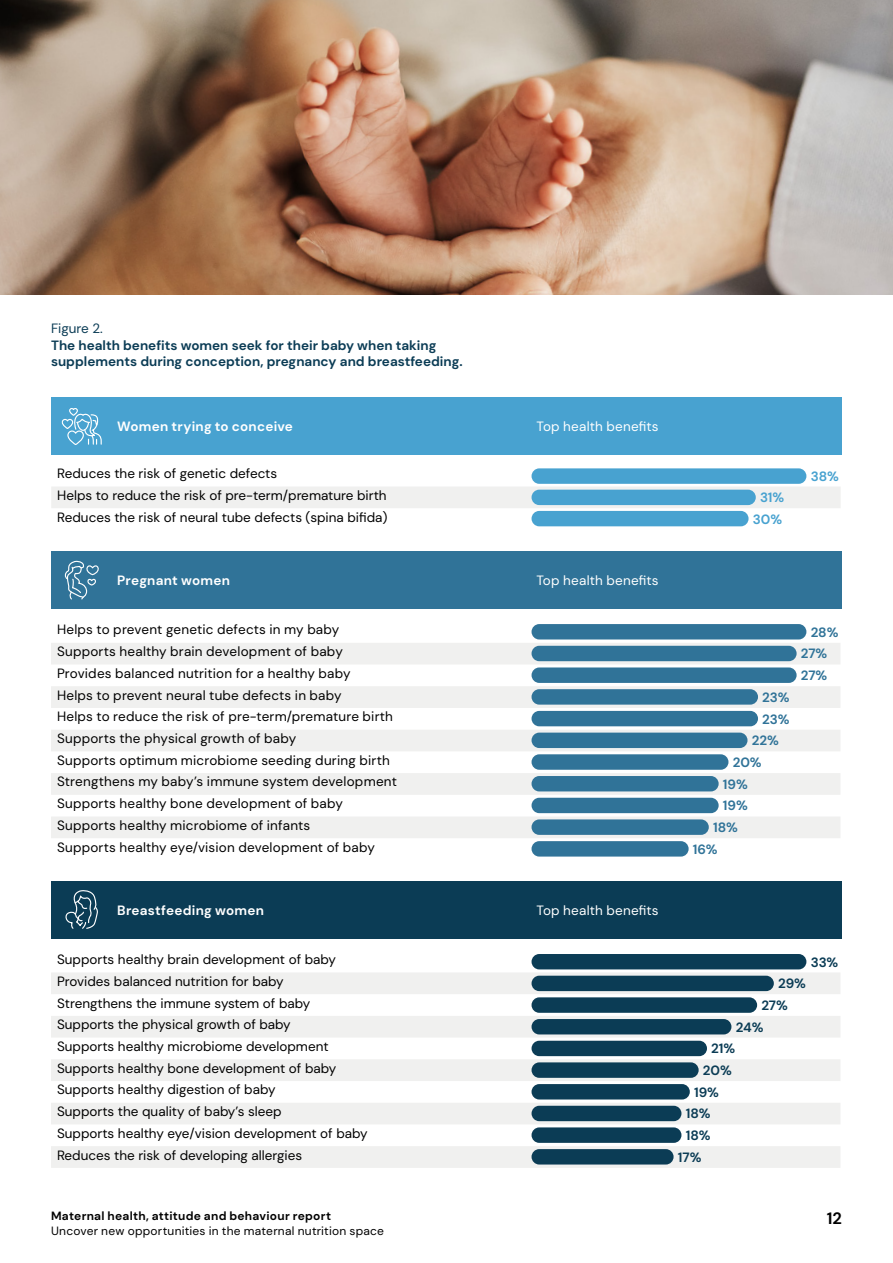
<style>
.page{position:relative;width:893px;height:1263px;background:#fff}
.page>*{position:absolute;margin:0;border:0;box-sizing:border-box;transform-origin:0 0}
.t1{font:700 16.5px "DM Sans";color:#000}
.t2{font:13.5px/21.8px "DM Sans";color:#000}
.t3{font:700 13.5px/16.5px "DM Sans";color:#0b3c55}
.t4{font:700 13.5px "DM Sans";letter-spacing:.02em;color:#fff}
.t5{font:13.5px "DM Sans";letter-spacing:.015em;color:#fff}
.t6{font:700 13.5px "DM Sans";color:#307398}
.t7{font:700 13.5px/21.3px "DM Sans";color:#48a2d0;text-align:center}
.t8{font:13.5px "DM Sans";color:#0b3c55}
.t9{font:12px "DM Sans";letter-spacing:.02em;color:#000}
.t10{font:700 12px "DM Sans";letter-spacing:.025em;color:#000}
</style>
<div class="page">
<img style="left:0;top:0;width:893px;height:295px">
<svg style="left:535px;top:469px;width:272px;height:58px"></svg>
<div style="left:51px;top:486px;width:790px;height:22px;background:#f0f0ef"></div>
<svg style="left:51px;top:643px;width:789px;height:195px;fill:#f0f0ef"></svg>
<svg style="left:51px;top:973px;width:789px;height:195px;fill:#f0f0ef"></svg>
<div style="left:51px;top:398px;width:791px;height:57px;background:#48a2d0"></div>
<svg style="left:61px;top:408px;width:41px;height:37px"></svg>
<div style="left:531px;top:468px;width:275px;height:16px;background:#48a2d0;border-radius:8px"></div>
<div style="left:531px;top:490px;width:225px;height:15px;background:#48a2d0;border-radius:8px"></div>
<div style="left:531px;top:511px;width:217px;height:15px;background:#48a2d0;border-radius:8px"></div>
<div style="left:51px;top:551px;width:791px;height:58px;background:#307398"></div>
<svg style="left:64px;top:560px;width:35px;height:40px"></svg>
<div style="left:531px;top:624px;width:275px;height:15px;background:#307398;border-radius:8px"></div>
<div style="left:531px;top:754px;width:197px;height:16px;background:#307398;border-radius:8px"></div>
<div style="left:531px;top:689px;width:227px;height:16px;background:#307398;border-radius:8px"></div>
<div style="left:531px;top:819px;width:178px;height:16px;background:#307398;border-radius:8px"></div>
<div style="left:531px;top:646px;width:266px;height:15px;background:#307398;border-radius:8px"></div>
<div style="left:531px;top:776px;width:188px;height:15px;background:#307398;border-radius:8px"></div>
<div style="left:531px;top:711px;width:227px;height:15px;background:#307398;border-radius:8px"></div>
<div style="left:531px;top:841px;width:158px;height:15px;background:#307398;border-radius:8px"></div>
<div style="left:531px;top:667px;width:266px;height:16px;background:#307398;border-radius:8px"></div>
<div style="left:531px;top:798px;width:188px;height:15px;background:#307398;border-radius:8px"></div>
<div style="left:531px;top:733px;width:216px;height:15px;background:#307398;border-radius:8px"></div>
<div style="left:51px;top:881px;width:791px;height:58px;background:#0b3c55"></div>
<svg style="left:65px;top:890px;width:33px;height:39px"></svg>
<div style="left:531px;top:954px;width:275px;height:15px;background:#0b3c55;border-radius:8px"></div>
<div style="left:531px;top:1084px;width:159px;height:15px;background:#0b3c55;border-radius:8px"></div>
<div style="left:531px;top:1019px;width:200px;height:15px;background:#0b3c55;border-radius:8px"></div>
<div style="left:531px;top:1149px;width:143px;height:15px;background:#0b3c55;border-radius:8px"></div>
<div style="left:531px;top:976px;width:243px;height:15px;background:#0b3c55;border-radius:8px"></div>
<div style="left:531px;top:1106px;width:150px;height:15px;background:#0b3c55;border-radius:8px"></div>
<div style="left:531px;top:1041px;width:176px;height:15px;background:#0b3c55;border-radius:8px"></div>
<div style="left:531px;top:997px;width:226px;height:16px;background:#0b3c55;border-radius:8px"></div>
<div style="left:531px;top:1127px;width:150px;height:16px;background:#0b3c55;border-radius:8px"></div>
<div style="left:531px;top:1062px;width:168px;height:16px;background:#0b3c55;border-radius:8px"></div>
<p class="t8" style="left:51px;top:320px;width:53px">Figure 2.</p>
<p class="t3" style="left:51px;top:337px;width:413px">The health benefits women seek for their baby when taking supplements during conception, pregnancy and breastfeeding.</p>
<p class="t4" style="left:117px;top:418px;width:177px">Women trying to conceive</p>
<p class="t2" style="left:57px;top:462px;width:332px">Reduces the risk of genetic defects<br>Helps to reduce the risk of pre-term/premature birth<br>Reduces the risk of neural tube defects (spina bifida)</p>
<p class="t4" style="left:117px;top:572px;width:114px">Pregnant women</p>
<p class="t2" style="left:57px;top:619px;width:341px">Helps to prevent genetic defects in my baby Supports healthy brain development of baby Provides balanced nutrition for a healthy baby<br>Helps to prevent neural tube defects in baby<br>Helps to reduce the risk of pre-term/premature birth Supports the physical growth of baby<br>Supports optimum microbiome seeding during birth Strengthens my baby’s immune system development Supports healthy bone development of baby Supports healthy microbiome of infants<br>Supports healthy eye/vision development of baby</p>
<p class="t4" style="left:117px;top:902px;width:148px">Breastfeeding women</p>
<p class="t2" style="left:57px;top:948px;width:312px">Supports healthy brain development of baby Provides balanced nutrition for baby<br>Strengthens the immune system of baby Supports the physical growth of baby<br>Supports healthy microbiome development Supports healthy bone development of baby Supports healthy digestion of baby<br>Supports the quality of baby’s sleep<br>Supports healthy eye/vision development of baby Reduces the risk of developing allergies</p>
<p class="t5" style="left:536px;top:418px;width:124px">Top health benefits</p>
<p class="t7" style="left:753px;top:487px;width:33px">31%<br>30%</p>
<p class="t7" style="left:811px;top:466px;width:30px">38%</p>
<p class="t5" style="left:536px;top:572px;width:124px">Top health benefits</p>
<p class="t6" style="left:762px;top:689px;width:29px">23%</p>
<p class="t6" style="left:762px;top:710px;width:29px">23%</p>
<p class="t6" style="left:752px;top:732px;width:29px">22%</p>
<p class="t6" style="left:733px;top:754px;width:30px">20%</p>
<p class="t6" style="left:723px;top:775px;width:26px">19%</p>
<p class="t6" style="left:723px;top:797px;width:26px">19%</p>
<p class="t6" style="left:713px;top:819px;width:26px">18%</p>
<p class="t6" style="left:693px;top:841px;width:26px">16%</p>
<p class="t6" style="left:811px;top:623px;width:29px">28%</p>
<p class="t6" style="left:801px;top:645px;width:28px">27%</p>
<p class="t6" style="left:801px;top:667px;width:28px">27%</p>
<p class="t5" style="left:536px;top:902px;width:124px">Top health benefits</p>
<p class="t3" style="left:811px;top:954px;width:29px">33%</p>
<p class="t3" style="left:778px;top:975px;width:29px">29%</p>
<p class="t3" style="left:761px;top:997px;width:28px">27%</p>
<p class="t3" style="left:736px;top:1019px;width:29px">24%</p>
<p class="t3" style="left:711px;top:1040px;width:26px">21%</p>
<p class="t3" style="left:703px;top:1062px;width:30px">20%</p>
<p class="t3" style="left:694px;top:1084px;width:26px">19%</p>
<p class="t3" style="left:686px;top:1105px;width:26px">18%</p>
<p class="t3" style="left:686px;top:1127px;width:26px">18%</p>
<p class="t3" style="left:678px;top:1149px;width:25px">17%</p>
<p class="t10" style="left:51px;top:1208px;width:282px">Maternal health, attitude and behaviour report</p>
<p class="t1" style="left:827px;top:1208px;width:17px">12</p>
<p class="t9" style="left:51px;top:1223px;width:335px">Uncover new opportunities in the maternal nutrition space</p>
</div>
